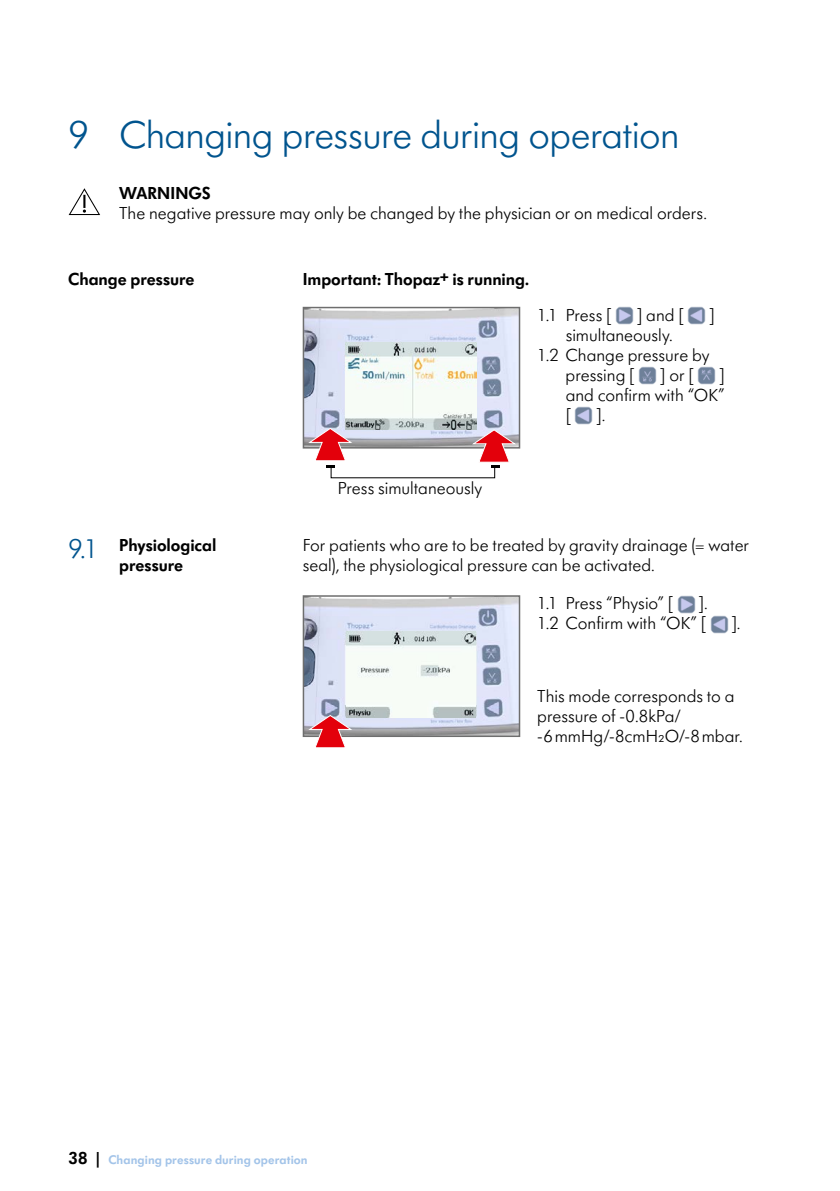
<style>
.page{position:relative;width:840px;height:1191px;background:#fff}
.page>*{position:absolute;margin:0;border:0;box-sizing:border-box;transform-origin:0 0}
.t1{font:300 40px "Futura SB Medela";letter-spacing:-.015em;color:#00548e}
.t2{font:300 28px "Futura SB Medela";color:#00548e}
.t3{font:300 18px/20px "Futura SB Medela";color:#000}
.t4{font:600 18px/20px "Futura SB Medela";color:#000}
.t5{font:600 13px "Futura SB Medela";letter-spacing:.01em;color:#a3c4e9}
.s1{font-size:18px;color:#000}
</style>
<div class="page">
<svg style="left:69px;top:188px;width:31px;height:27px"></svg>
<img style="left:305px;top:310px;width:212px;height:135px">
<div style="left:302px;top:307px;width:218px;height:141px;border:2px solid #6e6e6e"></div>
<img style="left:615px;top:307px;width:18px;height:18px">
<img style="left:687px;top:307px;width:18px;height:18px">
<img style="left:638px;top:367px;width:18px;height:18px">
<img style="left:697px;top:367px;width:18px;height:18px">
<img style="left:574px;top:407px;width:18px;height:18px">
<svg style="left:306px;top:427px;width:46px;height:41px"></svg>
<svg style="left:470px;top:429px;width:45px;height:39px"></svg>
<img style="left:305px;top:598px;width:212px;height:136px">
<div style="left:302px;top:595px;width:218px;height:142px;border:2px solid #6e6e6e"></div>
<img style="left:677px;top:595px;width:17px;height:18px">
<img style="left:710px;top:615px;width:17px;height:18px">
<svg style="left:306px;top:714px;width:46px;height:34px"></svg>
<img style="left:345px;top:342px;width:131px;height:87px">
<img style="left:346px;top:631px;width:129px;height:86px">
<h1 class="t1" style="left:68px;top:110px;width:612px">9 Changing pressure during operation</h1>
<p class="t4" style="left:119px;top:183px;width:93px">WARNINGS</p>
<p class="t3" style="left:119px;top:203px;width:587px">The negative pressure may only be changed by the physician or on medical orders.</p>
<p class="t4" style="left:68px;top:269px;width:128px">Change pressure</p>
<p class="t4" style="left:302px;top:269px;width:228px">Important: Thopaz+ is running.</p>
<p class="t3" style="left:537px;top:304px;width:76px">1.1 Press [</p>
<p class="t3" style="left:636px;top:304px;width:48px">] and [</p>
<p class="t3" style="left:709px;top:304px;width:7px">]</p>
<p class="t3" style="left:565px;top:324px;width:106px">simultaneously.</p>
<p class="t3" style="left:537px;top:344px;width:173px">1.2 Change pressure by</p>
<p class="t3" style="left:565px;top:364px;width:70px">pressing [</p>
<p class="t3" style="left:659px;top:364px;width:35px">] or [</p>
<p class="t3" style="left:565px;top:364px;width:160px;text-align:justify;text-indent:154px">] and confirm with “OK” [</p>
<p class="t3" style="left:596px;top:404px;width:8px">].</p>
<h2 class="t2" style="left:68px;top:531px;width:32px">9.1</h2>
<p class="t4" style="left:119px;top:535px;width:99px">Physiological pressure</p>
<p class="t3" style="left:337px;top:478px;width:146px">Press simultaneously</p>
<p class="t3" style="left:302px;top:535px;width:447px">For patients who are to be treated by gravity drainage (= water seal), the physiological pressure can be activated.</p>
<p class="t3" style="left:537px;top:593px;width:137px">1.1 Press “Physio” [</p>
<p class="t3" style="left:537px;top:593px;width:170px;text-align:right">].<br>1.2 Confirm with “OK” [</p>
<p class="t3" style="left:731px;top:613px;width:8px">].</p>
<p class="t3" style="left:537px;top:685px;width:205px">This mode corresponds to a pressure of -0.8kPa/ -6mmHg/-8cmH2O/-8mbar.</p>
<p class="t5" style="left:68px;top:1151px;width:240px"><span class="s1">38 |</span> Changing pressure during operation</p>
</div>
